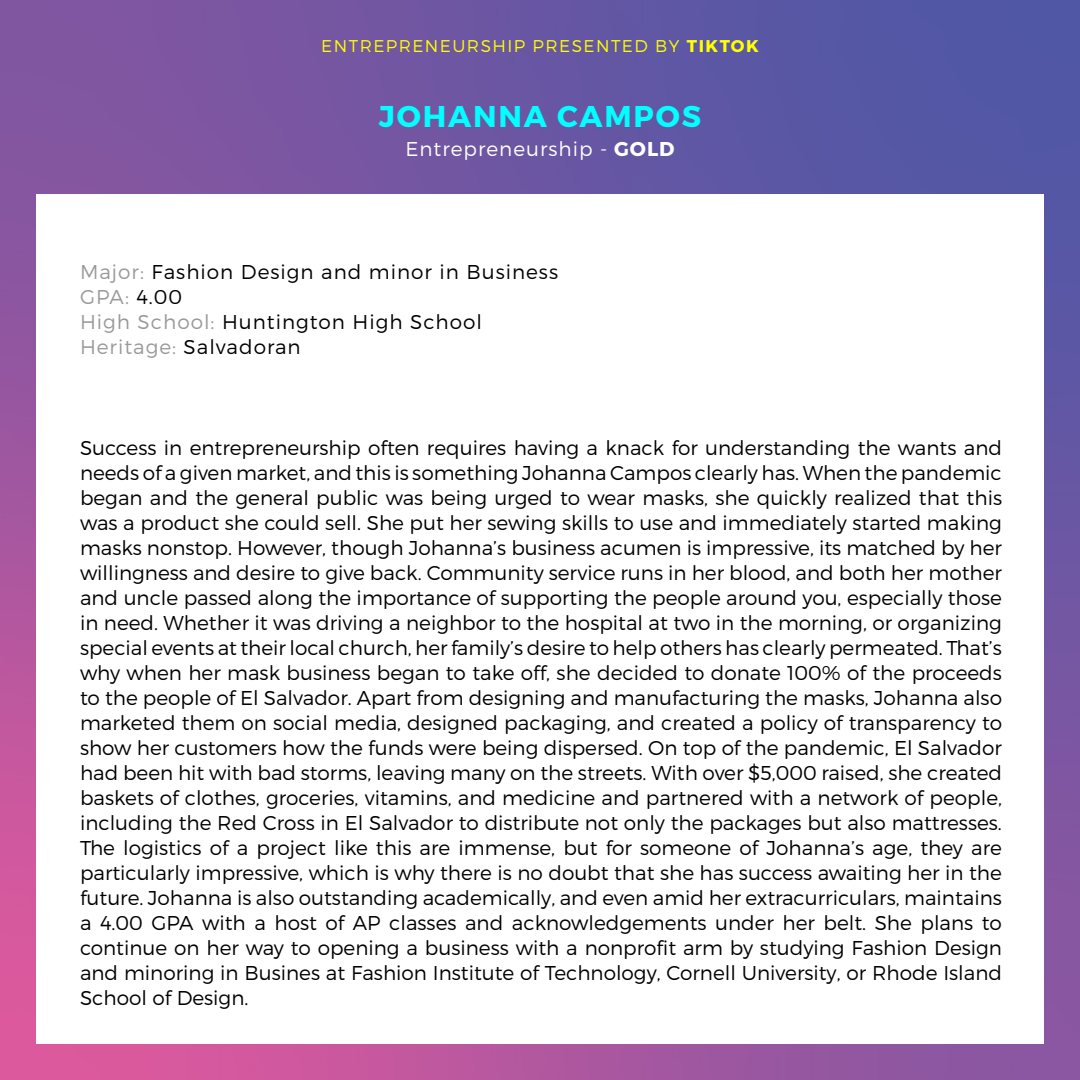
<style>
.page{position:relative;width:1080px;height:1080px;background:#fff}
.page>*{position:absolute;margin:0;border:0;box-sizing:border-box;transform-origin:0 0}
.t1{font:700 30px "Montserrat";letter-spacing:.06em;color:#0ff}
.t2{font:300 20px/25px "Montserrat";letter-spacing:.05em;color:#000;text-align:justify}
.t3{font:300 20px "Montserrat";letter-spacing:.05em;color:#fff}
.t4{font:300 20px "Montserrat";color:#999}
.t5{font:300 17px "Montserrat";letter-spacing:.085em;color:#ff0}
.s1{font-weight:700}
.s2{color:#999}
.s3{color:#000}
</style>
<div class="page">
<img style="left:0;top:0;width:1080px;height:1080px">
<div style="left:36px;top:194px;width:1008px;height:850px;background:#fff"></div>
<p class="t5" style="left:321px;top:36px;width:439px">ENTREPRENEURSHIP PRESENTED BY <span class="s1">TIKTOK</span></p>
<p class="t1" style="left:379px;top:98px;width:324px">JOHANNA CAMPOS</p>
<p class="t3" style="left:405px;top:137px;width:271px">Entrepreneurship - <span class="s1">GOLD</span></p>
<p class="t2" style="left:80px;top:259px;width:480px"><span class="s2">Major:</span> Fashion Design and minor in Business</p>
<p class="t4" style="left:80px;top:285px;width:104px">GPA: <span class="s3">4.00</span></p>
<p class="t2" style="left:80px;top:309px;width:404px"><span class="s2">High School:</span> Huntington High School</p>
<p class="t2" style="left:80px;top:334px;width:222px"><span class="s2">Heritage:</span> Salvadoran</p>
<p class="t2" style="left:80px;top:435px;width:924px">Success in entrepreneurship often requires having a knack for understanding the wants and needs of a given market, and this is something Johanna Campos clearly has. When the pandemic began and the general public was being urged to wear masks, she quickly realized that this was a product she could sell. She put her sewing skills to use and immediately started making masks nonstop. However, though Johanna’s business acumen is impressive, its matched by her willingness and desire to give back. Community service runs in her blood, and both her mother and uncle passed along the importance of supporting the people around you, especially those in need. Whether it was driving a neighbor to the hospital at two in the morning, or organizing special events at their local church, her family’s desire to help others has clearly permeated. That’s why when her mask business began to take off, she decided to donate 100% of the proceeds to the people of El Salvador. Apart from designing and manufacturing the masks, Johanna also marketed them on social media, designed packaging, and created a policy of transparency to show her customers how the funds were being dispersed. On top of the pandemic, El Salvador had been hit with bad storms, leaving many on the streets. With over $5,000 raised, she created baskets of clothes, groceries, vitamins, and medicine and partnered with a network of people, including the Red Cross in El Salvador to distribute not only the packages but also mattresses.<br>The logistics of a project like this are immense, but for someone of Johanna’s age, they are particularly impressive, which is why there is no doubt that she has success awaiting her in the future. Johanna is also outstanding academically, and even amid her extracurriculars, maintains a 4.00 GPA with a host of AP classes and acknowledgements under her belt. She plans to continue on her way to opening a business with a nonprofit arm by studying Fashion Design and minoring in Busines at Fashion Institute of Technology, Cornell University, or Rhode Island School of Design.</p>
</div>
